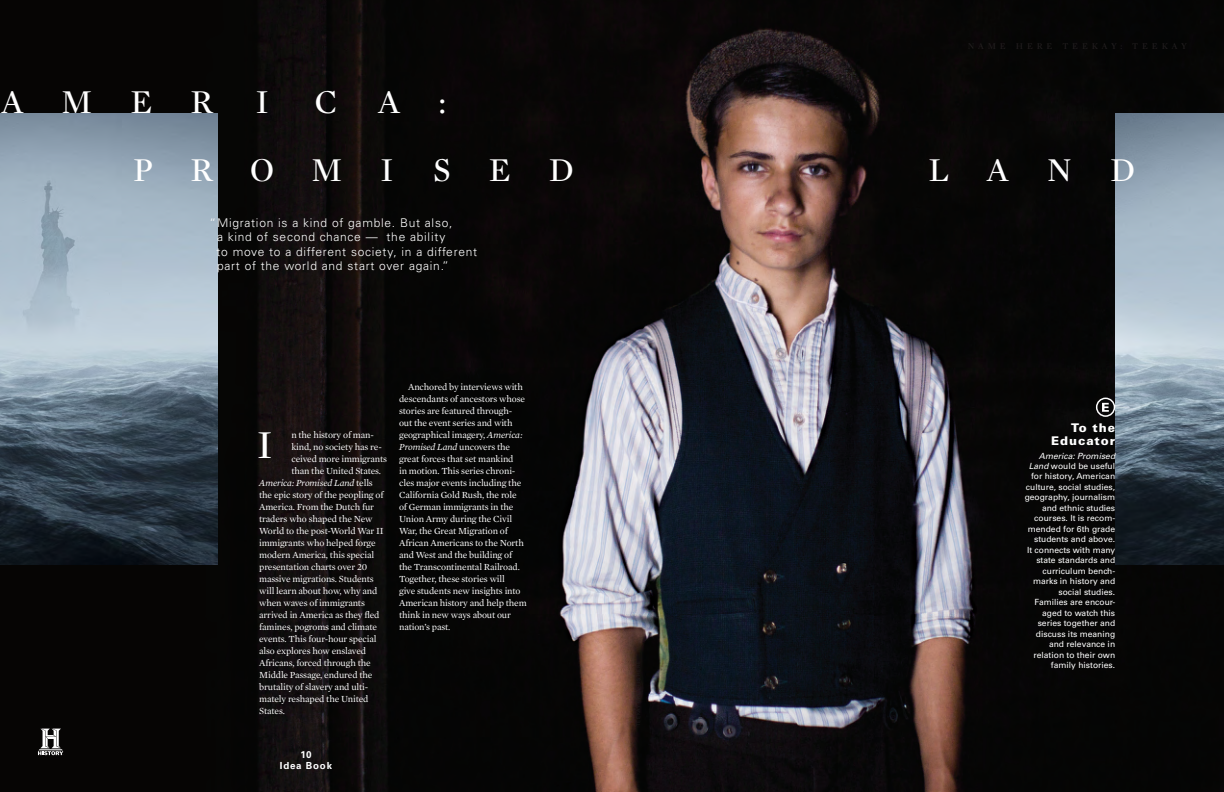
<style>
.page{position:relative;width:1224px;height:792px;background:#fff}
.page>*{position:absolute;margin:0;border:0;box-sizing:border-box;transform-origin:0 0}
.t1{font:40.3px "Mercury Display";color:#fff}
.t2{font:34px "Mercury Display";letter-spacing:1.12em;color:#fff}
.t3{font:300 12px/14.4px "Univers LT Std";letter-spacing:.06em;color:#fff}
.t4{font:900 12px/13px "Univers LT Std";letter-spacing:.08em;color:#fff;text-align:right}
.t5{font:700 9.8px "Univers LT Std";letter-spacing:.08em;color:#fff}
.t6{font:9.5px/12px "Mercury Text G1";letter-spacing:-.015em;color:#fff}
.t7{font:italic 9.5px "Mercury Text G1";letter-spacing:-.015em;color:#fff}
.t8{font:8.5px/10.5px "Univers LT Std";color:#fff;text-align:right}
.s1{font-style:normal}
.s2{font-style:italic}
</style>
<div class="page">
<img style="left:0;top:0;width:1224px;height:792px">
<img style="left:0;top:113px;width:218px;height:451px">
<svg style="left:38px;top:729px;width:26px;height:27px"></svg>
<img style="left:1115px;top:113px;width:109px;height:451px">
<div style="left:1096px;top:398px;width:19px;height:19px;border:1px solid #fff;border-radius:50%"></div>
<svg style="left:1102px;top:403px;width:7px;height:9px"></svg>
<p class="t2" style="left:2px;top:78px;width:212px">AMER</p>
<p class="t2" style="left:256px;top:78px;width:15px">I</p>
<p class="t2" style="left:315px;top:78px;width:133px">CA:</p>
<p class="t2" style="left:133px;top:146px;width:442px">PROMISED</p>
<p class="t3" style="left:210px;top:215px;width:244px">“Migration is a kind of gamble. But also,</p>
<p class="t3" style="left:217px;top:230px;width:262px">a kind of second chance — the ability<br>to move to a different society, in a different part of the world and start over again.”</p>
<p class="t6" style="left:291px;top:428px;width:84px">n the history of man-</p>
<p class="t6" style="left:291px;top:440px;width:92px">kind, no society has re-</p>
<p class="t6" style="left:291px;top:452px;width:97px">ceived more immigrants</p>
<p class="t6" style="left:291px;top:464px;width:91px">than the United States.</p>
<p class="t7" style="left:259px;top:476px;width:115px">America: Promised Land <span class="s1">tells</span></p>
<p class="t6" style="left:259px;top:488px;width:126px">the epic story of the peopling of</p>
<p class="t6" style="left:259px;top:500px;width:116px">America. From the Dutch fur</p>
<p class="t6" style="left:259px;top:512px;width:115px">traders who shaped the New</p>
<p class="t6" style="left:259px;top:524px;width:126px">World to the post-World War II</p>
<p class="t6" style="left:259px;top:536px;width:118px">immigrants who helped forge</p>
<p class="t6" style="left:259px;top:548px;width:116px">modern America, this special</p>
<p class="t6" style="left:259px;top:560px;width:110px">presentation charts over 20</p>
<p class="t6" style="left:259px;top:572px;width:116px">massive migrations. Students</p>
<p class="t6" style="left:259px;top:584px;width:120px">will learn about how, why and</p>
<p class="t6" style="left:259px;top:596px;width:107px">when waves of immigrants</p>
<p class="t6" style="left:259px;top:608px;width:122px">arrived in America as they fled</p>
<p class="t6" style="left:259px;top:620px;width:119px">famines, pogroms and climate</p>
<p class="t6" style="left:259px;top:632px;width:119px">events. This four-hour special</p>
<p class="t6" style="left:259px;top:644px;width:108px">also explores how enslaved</p>
<p class="t6" style="left:259px;top:656px;width:113px">Africans, forced through the</p>
<p class="t6" style="left:259px;top:668px;width:115px">Middle Passage, endured the</p>
<p class="t6" style="left:259px;top:680px;width:111px">brutality of slavery and ulti-</p>
<p class="t6" style="left:259px;top:692px;width:111px">mately reshaped the United</p>
<p class="t6" style="left:259px;top:704px;width:27px">States.</p>
<p class="t1" style="left:257px;top:417px;width:18px">I</p>
<p class="t6" style="left:399px;top:380px;width:129px;text-indent:9px">Anchored by interviews with descendants of ancestors whose stories are featured through&shy;out the event series and with geographical imagery, <span class="s2">America:<br>Promised Land</span> uncovers the great forces that set mankind<br>in motion. This series chroni&shy;cles major events including the<br>California Gold Rush, the role of German immigrants in the<br>Union Army during the Civil<br>War, the Great Migration of<br>African Americans to the North and West and the building of the Transcontinental Railroad.<br>Together, these stories will<br>give students new insights into<br>American history and help them think in new ways about our nation’s past.</p>
<p class="t5" style="left:300px;top:749px;width:13px">10</p>
<p class="t5" style="left:280px;top:759px;width:54px">Idea Book</p>
<p class="t2" style="left:928px;top:146px;width:208px">LAND</p>
<p class="t4" style="left:1051px;top:421px;width:66px">To the<br>Educator</p>
<p class="t8" style="left:1025px;top:450px;width:92px"><span class="s2">America: Promised<br>Land</span> would be useful for history, American culture, social studies, geography, journalism and ethnic studies courses. It is recom&shy;mended for 6th grade students and above.<br>It connects with many state standards and curriculum bench&shy;marks in history and social studies.<br>Families are encour&shy;aged to watch this series together and discuss its meaning and relevance in relation to their own family histories.</p>
</div>
